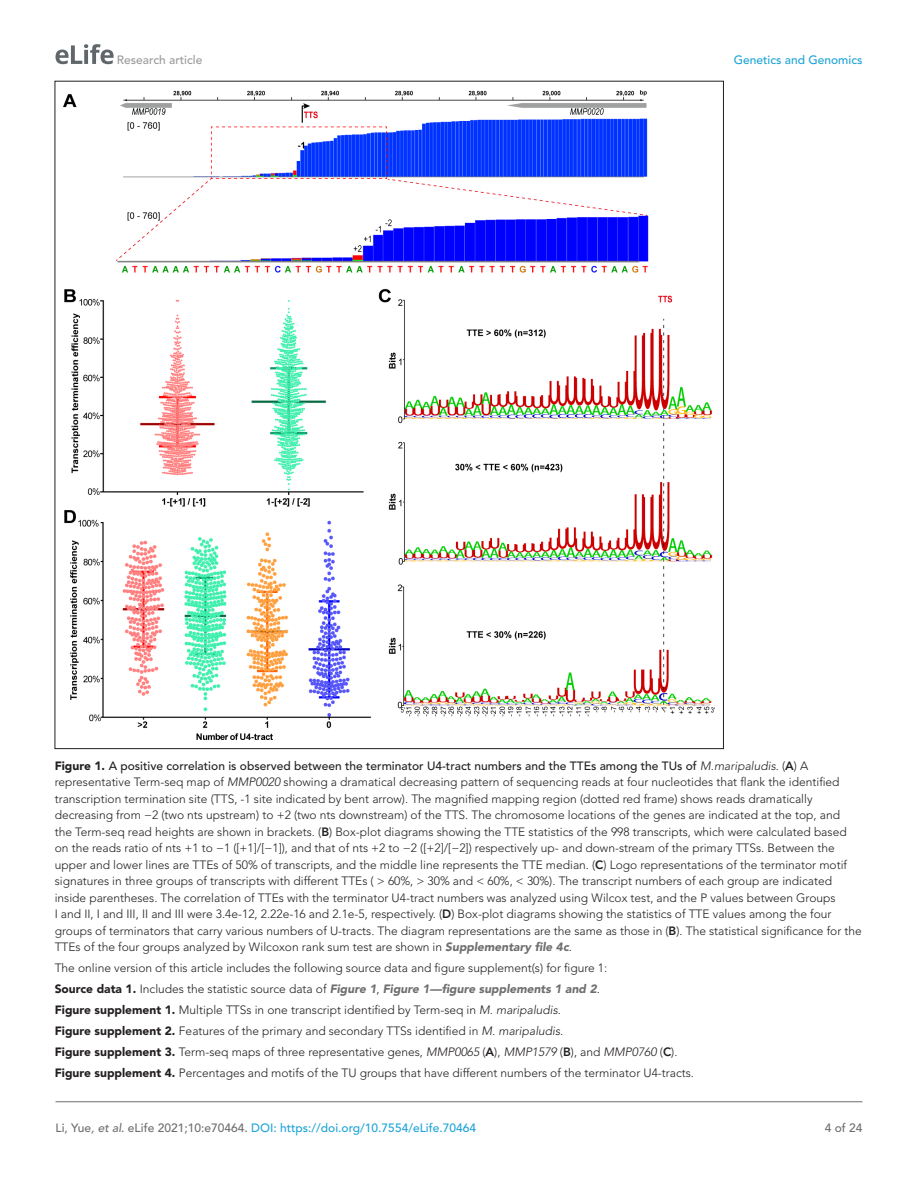
<style>
.page{position:relative;width:918px;height:1188px;background:#fff}
.page>*{position:absolute;margin:0;border:0;box-sizing:border-box;transform-origin:0 0}
.t1{font:300 12px/16.5px "Avenir LT Std";color:#231f20}
.t2{font:500 12px "Avenir LT Std";color:#1ea4d7}
.t3{font:500 12px "Avenir LT Std";color:#9a9a9a}
.t4{font:500 12px "Avenir LT Std";color:#6e6e70}
.s1{font-weight:900}
.s2{font-weight:500}
.s3{font-style:italic}
.s4{font-weight:800}
.s5{font-weight:900;font-style:italic;color:#6e6e70}
.s6{color:#6e6e70}
.s7{font-style:italic;color:#6e6e70}
</style>
<div class="page">
<svg style="left:56px;top:44px;width:58px;height:20px"></svg>
<hr style="left:56px;top:1101px;width:806px;height:1px;background:#6e6e70">
<img style="left:64px;top:90px;width:650px;height:650px">
<p class="t3" style="left:117px;top:53px;width:87px">Research article</p>
<p class="t2" style="left:734px;top:53px;width:130px">Genetics and Genomics</p>
<p class="t1" style="left:55px;top:757px;width:809px"><span class="s1">Figure 1.</span> <span class="s2">A positive correlation is observed between the terminator U4-tract numbers and the TTEs among the TUs of</span> <span class="s3">M.maripaludis</span>. (<span class="s4">A</span>) A representative Term-seq map of <span class="s3">MMP0020</span> showing a dramatical decreasing pattern of sequencing reads at four nucleotides that flank the identified transcription termination site (TTS, -1 site indicated by bent arrow). The magnified mapping region (dotted red frame) shows reads dramatically decreasing from −2 (two nts upstream) to +2 (two nts downstream) of the TTS. The chromosome locations of the genes are indicated at the top, and<br>the Term-seq read heights are shown in brackets. (<span class="s4">B</span>) Box-plot diagrams showing the TTE statistics of the 998 transcripts, which were calculated based on the reads ratio of nts +1 to −1 ([+1]/[−1]), and that of nts +2 to −2 ([+2]/[−2]) respectively up- and down-stream of the primary TTSs. Between the upper and lower lines are TTEs of 50% of transcripts, and the middle line represents the TTE median. (<span class="s4">C</span>) Logo representations of the terminator motif signatures in three groups of transcripts with different TTEs ( &gt; 60%, &gt; 30% and &lt; 60%, &lt; 30%). The transcript numbers of each group are indicated inside parentheses. The correlation of TTEs with the terminator U4-tract numbers was analyzed using Wilcox test, and the P values between Groups<br>I and II, I and III, II and III were 3.4e-12, 2.22e-16 and 2.1e-5, respectively. (<span class="s4">D</span>) Box-plot diagrams showing the statistics of TTE values among the four groups of terminators that carry various numbers of U-tracts. The diagram representations are the same as those in (<span class="s4">B</span>). The statistical significance for the TTEs of the four groups analyzed by Wilcoxon rank sum test are shown in <span class="s5">Supplementary file 4c</span>.</p>
<p class="t1" style="left:55px;top:958px;width:641px;line-height:21px">The online version of this article includes the following source data and figure supplement(s) for figure 1:<br><span class="s1">Source data 1.</span> Includes the statistic source data of <span class="s5">Figure 1</span>, <span class="s5">Figure 1—figure supplements 1 and 2</span>.<br><span class="s1">Figure supplement 1.</span> Multiple TTSs in one transcript identified by Term-seq in <span class="s3">M. maripaludis</span>.<br><span class="s1">Figure supplement 2.</span> Features of the primary and secondary TTSs identified in <span class="s3">M. maripaludis</span>.<br><span class="s1">Figure supplement 3.</span> Term-seq maps of three representative genes, <span class="s3">MMP0065</span> (<span class="s4">A</span>), <span class="s3">MMP1579</span> (<span class="s4">B</span>), and <span class="s3">MMP0760</span> (<span class="s4">C</span>).<br><span class="s1">Figure supplement 4.</span> Percentages and motifs of the TU groups that have different numbers of the terminator U4-tracts.</p>
<p class="t2" style="left:56px;top:1121px;width:422px"><span class="s6">Li, Yue</span><span class="s7">, et al</span><span class="s6">. eLife 2021;10:e70464.</span> DOI: https://doi.org/10.7554/eLife.70464</p>
<p class="t4" style="left:825px;top:1121px;width:39px">4 of 24</p>
</div>
